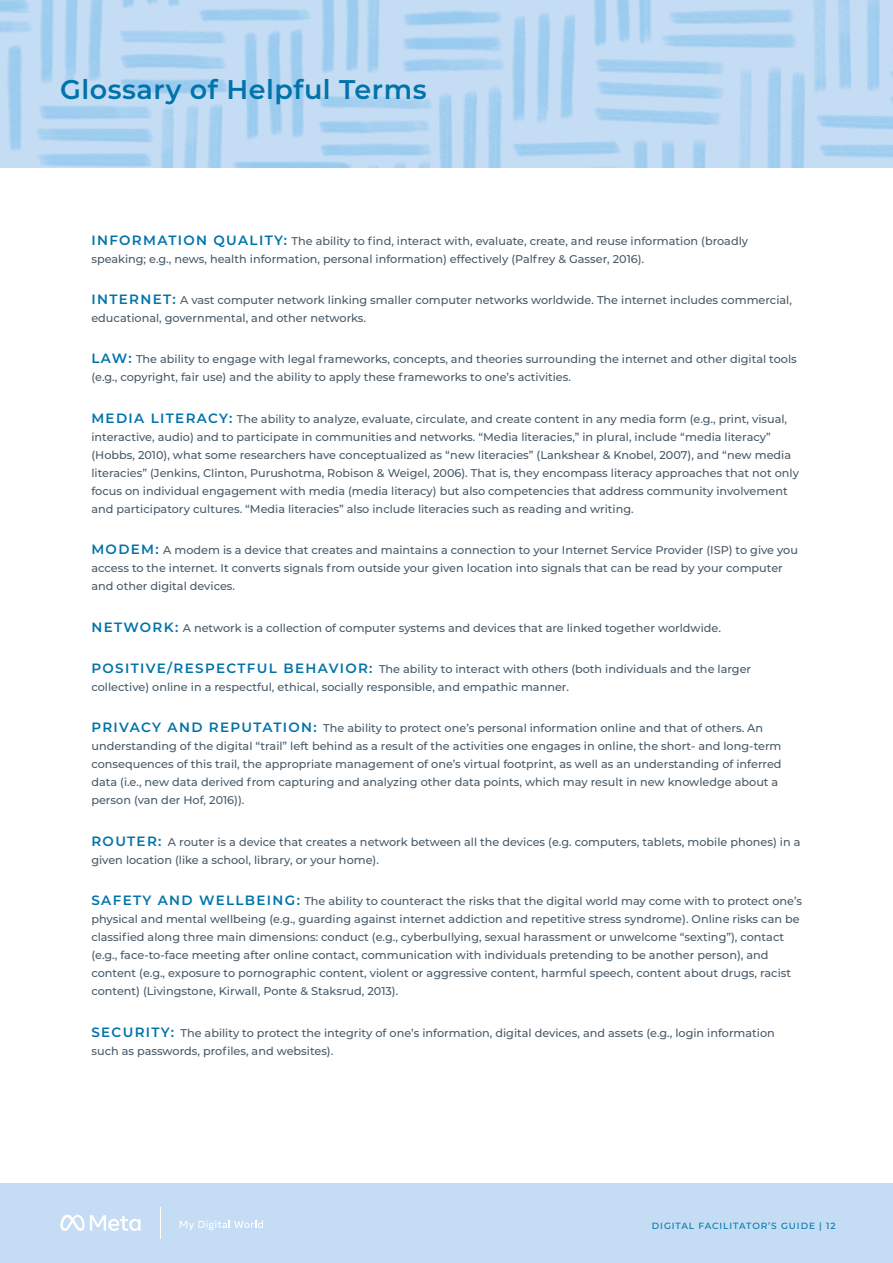
<style>
.page{position:relative;width:893px;height:1263px;background:#fff}
.page>*{position:absolute;margin:0;border:0;box-sizing:border-box;transform-origin:0 0}
.t1{font:600 27px "Montserrat";letter-spacing:.02em;color:#0073aa}
.t2{font:500 11.25px/18px "Montserrat";color:#475a69}
.t3{font:500 9px "Montserrat";letter-spacing:.1em;color:#0073aa}
.s1{font-weight:600;font-size:13.5px;color:#0073aa}
</style>
<div class="page">
<div style="left:0;top:1183px;width:893px;height:80px;background:#c4dcf4"></div>
<svg style="left:180px;top:1220px;width:83px;height:10px"></svg>
<hr style="left:160px;top:1207px;width:1px;height:31px;background:#fff">
<svg style="left:60px;top:1215px;width:81px;height:16px"></svg>
<img style="left:1px;top:0;width:892px;height:167px">
<h1 class="t1" style="left:60px;top:71px;width:368px">Glossary of Helpful Terms</h1>
<p class="t2" style="left:91px;top:231px;width:658px"><span class="s1">INFORMATION QUALITY:</span> The ability to find, interact with, evaluate, create, and reuse information (broadly speaking; e.g., news, health information, personal information) effectively (Palfrey &amp; Gasser, 2016).</p>
<p class="t2" style="left:91px;top:291px;width:702px"><span class="s1">INTERNET:</span> A vast computer network linking smaller computer networks worldwide. The internet includes commercial, educational, governmental, and other networks.</p>
<p class="t2" style="left:91px;top:350px;width:707px"><span class="s1">LAW:</span> The ability to engage with legal frameworks, concepts, and theories surrounding the internet and other digital tools (e.g., copyright, fair use) and the ability to apply these frameworks to one’s activities.</p>
<p class="t2" style="left:91px;top:409px;width:709px"><span class="s1">MEDIA LITERACY:</span> The ability to analyze, evaluate, circulate, and create content in any media form (e.g., print, visual, interactive, audio) and to participate in communities and networks. “Media literacies,” in plural, include “media literacy” (Hobbs, 2010), what some researchers have conceptualized as “new literacies” (Lankshear &amp; Knobel, 2007), and “new media literacies” (Jenkins, Clinton, Purushotma, Robison &amp; Weigel, 2006). That is, they encompass literacy approaches that not only focus on individual engagement with media (media literacy) but also competencies that address community involvement and participatory cultures. “Media literacies” also include literacies such as reading and writing.</p>
<p class="t2" style="left:91px;top:541px;width:708px"><span class="s1">MODEM:</span> A modem is a device that creates and maintains a connection to your Internet Service Provider (ISP) to give you access to the internet. It converts signals from outside your given location into signals that can be read by your computer and other digital devices.</p>
<p class="t2" style="left:91px;top:618px;width:631px"><span class="s1">NETWORK:</span> A network is a collection of computer systems and devices that are linked together worldwide.</p>
<p class="t2" style="left:91px;top:659px;width:661px"><span class="s1">POSITIVE/RESPECTFUL BEHAVIOR:</span> The ability to interact with others (both individuals and the larger collective) online in a respectful, ethical, socially responsible, and empathic manner.</p>
<p class="t2" style="left:91px;top:719px;width:692px"><span class="s1">PRIVACY AND REPUTATION:</span> The ability to protect one’s personal information online and that of others. An understanding of the digital “trail” left behind as a result of the activities one engages in online, the short- and long-term consequences of this trail, the appropriate management of one’s virtual footprint, as well as an understanding of inferred data (i.e., new data derived from capturing and analyzing other data points, which may result in new knowledge about a person (van der Hof, 2016)).</p>
<p class="t2" style="left:91px;top:832px;width:711px"><span class="s1">ROUTER:</span> A router is a device that creates a network between all the devices (e.g. computers, tablets, mobile phones) in a given location (like a school, library, or your home).</p>
<p class="t2" style="left:91px;top:892px;width:712px"><span class="s1">SAFETY AND WELLBEING:</span> The ability to counteract the risks that the digital world may come with to protect one’s physical and mental wellbeing (e.g., guarding against internet addiction and repetitive stress syndrome). Online risks can be classified along three main dimensions: conduct (e.g., cyberbullying, sexual harassment or unwelcome “sexting”), contact (e.g., face-to-face meeting after online contact, communication with individuals pretending to be another person), and content (e.g., exposure to pornographic content, violent or aggressive content, harmful speech, content about drugs, racist content) (Livingstone, Kirwall, Ponte &amp; Staksrud, 2013).</p>
<p class="t2" style="left:91px;top:1023px;width:685px"><span class="s1">SECURITY:</span> The ability to protect the integrity of one’s information, digital devices, and assets (e.g., login information such as passwords, profiles, and websites).</p>
<p class="t3" style="left:652px;top:1220px;width:185px">DIGITAL FACILITATOR’S GUIDE | 12</p>
</div>
